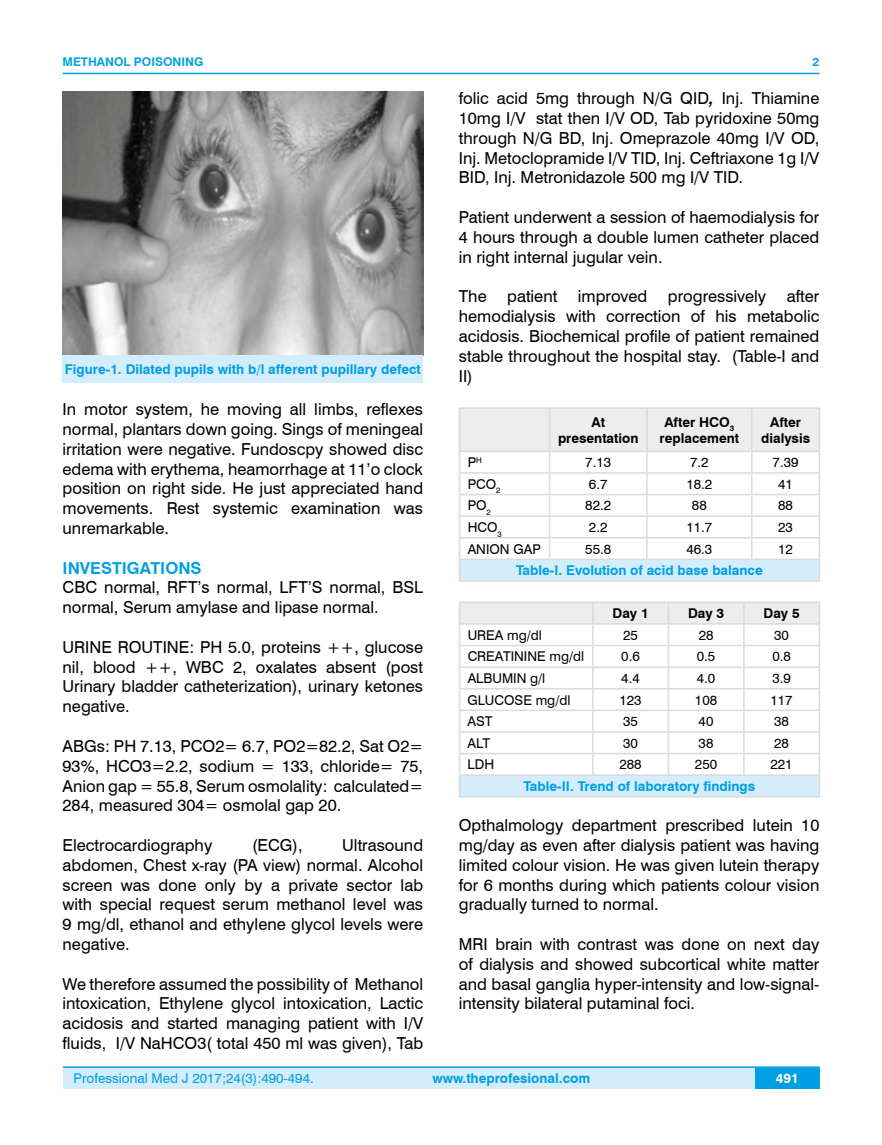
<style>
.page{position:relative;width:882px;height:1145px;background:#fff}
.page>*{position:absolute;margin:0;border:0;box-sizing:border-box;transform-origin:0 0}
.t1{font:16.5px/19.8px "Swiss 721 BT";color:#000;text-align:justify}
.t2{font:700 16.5px "Swiss 721 BT";color:#009fe3}
.t3{font:13.5px "Swiss 721 BT";color:#000}
.t4{font:700 13.5px "Swiss 721 BT";color:#009fe3}
.t5{font:700 13.5px/16.2px "Swiss 721 BT";color:#000;text-align:center}
.t6{font:13.5px "Swiss 721 BT";color:#009fe3}
.t7{font:700 13.5px "Swiss 721 BT";color:#fff}
.t8{font:700 12px "Swiss 721 BT";color:#009fe3}
.s1{font-weight:700;font-style:italic}
</style>
<div class="page">
<div style="left:63px;top:1067px;width:756px;height:21px;background:#d4edfc"></div>
<hr style="left:63px;top:1066px;width:756px;height:2px;background:#009fe3">
<div style="left:754px;top:1068px;width:65px;height:20px;background:#009fe3"></div>
<hr style="left:63px;top:73px;width:756px;height:1px;background:#009fe3">
<hr style="left:458px;top:407px;width:91px;height:2px;background:#dadada">
<hr style="left:458px;top:409px;width:2px;height:41px;background:#dadada">
<hr style="left:549px;top:407px;width:97px;height:2px;background:#dadada">
<hr style="left:646px;top:407px;width:105px;height:2px;background:#dadada">
<hr style="left:751px;top:407px;width:68px;height:2px;background:#dadada">
<hr style="left:458px;top:450px;width:91px;height:2px;background:#dadada">
<hr style="left:458px;top:452px;width:2px;height:20px;background:#dadada">
<hr style="left:458px;top:472px;width:91px;height:2px;background:#dadada">
<hr style="left:458px;top:474px;width:2px;height:20px;background:#dadada">
<hr style="left:458px;top:494px;width:91px;height:1px;background:#dadada">
<hr style="left:458px;top:495px;width:2px;height:20px;background:#dadada">
<hr style="left:458px;top:515px;width:91px;height:2px;background:#dadada">
<hr style="left:458px;top:517px;width:2px;height:20px;background:#dadada">
<hr style="left:458px;top:537px;width:91px;height:1px;background:#dadada">
<hr style="left:458px;top:538px;width:2px;height:20px;background:#dadada">
<hr style="left:458px;top:558px;width:91px;height:2px;background:#dadada">
<hr style="left:458px;top:560px;width:2px;height:20px;background:#dadada">
<svg style="left:460px;top:409px;width:359px;height:171px"></svg>
<hr style="left:458px;top:580px;width:91px;height:2px;background:#dadada">
<hr style="left:549px;top:580px;width:97px;height:2px;background:#dadada">
<hr style="left:646px;top:580px;width:105px;height:2px;background:#dadada">
<hr style="left:751px;top:580px;width:68px;height:2px;background:#dadada">
<hr style="left:458px;top:601px;width:134px;height:2px;background:#dadada">
<hr style="left:458px;top:603px;width:2px;height:20px;background:#dadada">
<hr style="left:592px;top:601px;width:76px;height:2px;background:#dadada">
<hr style="left:668px;top:601px;width:75px;height:2px;background:#dadada">
<hr style="left:743px;top:601px;width:76px;height:2px;background:#dadada">
<hr style="left:458px;top:623px;width:134px;height:1px;background:#dadada">
<hr style="left:458px;top:624px;width:2px;height:21px;background:#dadada">
<hr style="left:458px;top:645px;width:134px;height:1px;background:#dadada">
<hr style="left:458px;top:646px;width:2px;height:20px;background:#dadada">
<hr style="left:458px;top:666px;width:134px;height:2px;background:#dadada">
<hr style="left:458px;top:668px;width:2px;height:20px;background:#dadada">
<hr style="left:458px;top:688px;width:134px;height:1px;background:#dadada">
<hr style="left:458px;top:689px;width:2px;height:20px;background:#dadada">
<hr style="left:458px;top:709px;width:134px;height:2px;background:#dadada">
<hr style="left:458px;top:711px;width:2px;height:20px;background:#dadada">
<hr style="left:458px;top:731px;width:134px;height:1px;background:#dadada">
<hr style="left:458px;top:732px;width:2px;height:21px;background:#dadada">
<hr style="left:458px;top:753px;width:134px;height:1px;background:#dadada">
<hr style="left:458px;top:754px;width:2px;height:20px;background:#dadada">
<hr style="left:458px;top:774px;width:134px;height:2px;background:#dadada">
<hr style="left:458px;top:776px;width:2px;height:20px;background:#dadada">
<svg style="left:460px;top:603px;width:359px;height:193px"></svg>
<hr style="left:458px;top:796px;width:134px;height:1px;background:#dadada">
<hr style="left:592px;top:796px;width:76px;height:1px;background:#dadada">
<hr style="left:668px;top:796px;width:75px;height:1px;background:#dadada">
<hr style="left:743px;top:796px;width:76px;height:1px;background:#dadada">
<img style="left:63px;top:92px;width:360px;height:264px">
<div style="left:63px;top:356px;width:360px;height:27px;background:#d4edfc"></div>
<p class="t8" style="left:63px;top:53px;width:142px">METHANOL POISONING</p>
<p class="t4" style="left:65px;top:360px;width:357px">Figure-1. Dilated pupils with b/l afferent pupillary defect</p>
<p class="t1" style="left:63px;top:399px;width:362px">In motor system, he moving all limbs, reflexes normal, plantars down going. Sings of meningeal irritation were negative. Fundoscpy showed disc edema with erythema, heamorrhage at 11’o clock position on right side. He just appreciated hand movements. Rest systemic examination was unremarkable.</p>
<p class="t2" style="left:63px;top:556px;width:140px">INVESTIGATIONS</p>
<p class="t1" style="left:63px;top:577px;width:362px">CBC normal, RFT’s normal, LFT’S normal, BSL normal, Serum amylase and lipase normal.</p>
<p class="t1" style="left:63px;top:636px;width:362px">URINE ROUTINE: PH 5.0, proteins ++, glucose nil, blood ++, WBC 2, oxalates absent (post Urinary bladder catheterization), urinary ketones negative.</p>
<p class="t1" style="left:63px;top:735px;width:362px">ABGs: PH 7.13, PCO2= 6.7, PO2=82.2, Sat O2= 93%, HCO3=2.2, sodium = 133, chloride= 75, Anion gap = 55.8, Serum osmolality: calculated= 284, measured 304= osmolal gap 20.</p>
<p class="t1" style="left:63px;top:834px;width:151px">Electrocardiography</p>
<p class="t1" style="left:252px;top:834px;width:52px">(ECG),</p>
<p class="t1" style="left:63px;top:834px;width:362px;text-indent:279px">Ultrasound abdomen, Chest x-ray (PA view) normal. Alcohol screen was done only by a private sector lab with special request serum methanol level was 9 mg/dl, ethanol and ethylene glycol levels were negative.</p>
<p class="t1" style="left:63px;top:973px;width:362px">We therefore assumed the possibility of Methanol intoxication, Ethylene glycol intoxication, Lactic acidosis and started managing patient with I/V fluids, I/V NaHCO3( total 450 ml was given), Tab</p>
<p class="t8" style="left:812px;top:53px;width:8px">2</p>
<p class="t1" style="left:458px;top:88px;width:362px">folic acid 5mg through N/G QID<span class="s1">,</span> Inj. Thiamine 10mg I/V stat then I/V OD, Tab pyridoxine 50mg through N/G BD, Inj. Omeprazole 40mg I/V OD, Inj. Metoclopramide I/V TID, Inj. Ceftriaxone 1g I/V BID, Inj. Metronidazole 500 mg I/V TID.</p>
<p class="t1" style="left:458px;top:207px;width:362px">Patient underwent a session of haemodialysis for 4 hours through a double lumen catheter placed in right internal jugular vein.</p>
<p class="t1" style="left:458px;top:286px;width:362px">The patient improved progressively after hemodialysis with correction of his metabolic acidosis. Biochemical profile of patient remained stable throughout the hospital stay. (Table-I and II)</p>
<p class="t5" style="left:557px;top:413px;width:82px">At presentation</p>
<p class="t5" style="left:659px;top:413px;width:81px">After HCO<sub>3 </sub>replacement</p>
<p class="t5" style="left:760px;top:413px;width:50px">After dialysis</p>
<p class="t3" style="left:467px;top:453px;width:16px">P<sup>H</sup></p>
<p class="t3" style="left:585px;top:453px;width:27px">7.13</p>
<p class="t3" style="left:689px;top:453px;width:20px">7.2</p>
<p class="t3" style="left:772px;top:453px;width:27px">7.39</p>
<p class="t3" style="left:467px;top:475px;width:34px">PCO<sub>2</sub></p>
<p class="t3" style="left:588px;top:475px;width:20px">6.7</p>
<p class="t3" style="left:686px;top:475px;width:27px">18.2</p>
<p class="t3" style="left:777px;top:475px;width:16px">41</p>
<p class="t3" style="left:467px;top:496px;width:25px">PO<sub>2</sub></p>
<p class="t3" style="left:585px;top:496px;width:27px">82.2</p>
<p class="t3" style="left:691px;top:496px;width:16px">88</p>
<p class="t3" style="left:777px;top:496px;width:16px">88</p>
<p class="t3" style="left:467px;top:518px;width:36px">HCO<sub>3</sub></p>
<p class="t3" style="left:588px;top:518px;width:20px">2.2</p>
<p class="t3" style="left:686px;top:518px;width:27px">11.7</p>
<p class="t3" style="left:777px;top:518px;width:16px">23</p>
<p class="t3" style="left:467px;top:539px;width:75px">ANION GAP</p>
<p class="t3" style="left:585px;top:539px;width:27px">55.8</p>
<p class="t3" style="left:686px;top:539px;width:27px">46.3</p>
<p class="t3" style="left:777px;top:539px;width:16px">12</p>
<p class="t4" style="left:516px;top:561px;width:248px">Table-I. Evolution of acid base balance</p>
<p class="t5" style="left:612px;top:605px;width:38px">Day 1</p>
<p class="t5" style="left:687px;top:605px;width:38px">Day 3</p>
<p class="t5" style="left:763px;top:605px;width:38px">Day 5</p>
<p class="t3" style="left:467px;top:626px;width:76px">UREA mg/dl</p>
<p class="t3" style="left:623px;top:626px;width:16px">25</p>
<p class="t3" style="left:698px;top:626px;width:16px">28</p>
<p class="t3" style="left:773px;top:626px;width:16px">30</p>
<p class="t3" style="left:467px;top:647px;width:118px">CREATININE mg/dl</p>
<p class="t3" style="left:621px;top:647px;width:20px">0.6</p>
<p class="t3" style="left:696px;top:647px;width:20px">0.5</p>
<p class="t3" style="left:772px;top:647px;width:20px">0.8</p>
<p class="t3" style="left:467px;top:669px;width:79px">ALBUMIN g/l</p>
<p class="t3" style="left:621px;top:669px;width:20px">4.4</p>
<p class="t3" style="left:696px;top:669px;width:20px">4.0</p>
<p class="t3" style="left:772px;top:669px;width:20px">3.9</p>
<p class="t3" style="left:467px;top:690px;width:104px">GLUCOSE mg/dl</p>
<p class="t3" style="left:619px;top:690px;width:24px">123</p>
<p class="t3" style="left:694px;top:690px;width:24px">108</p>
<p class="t3" style="left:770px;top:690px;width:24px">117</p>
<p class="t3" style="left:467px;top:712px;width:27px">AST</p>
<p class="t3" style="left:622px;top:712px;width:16px">35</p>
<p class="t3" style="left:698px;top:712px;width:16px">40</p>
<p class="t3" style="left:773px;top:712px;width:16px">38</p>
<p class="t3" style="left:467px;top:734px;width:24px">ALT</p>
<p class="t3" style="left:622px;top:734px;width:16px">30</p>
<p class="t3" style="left:698px;top:734px;width:16px">38</p>
<p class="t3" style="left:773px;top:734px;width:16px">28</p>
<p class="t3" style="left:467px;top:755px;width:28px">LDH</p>
<p class="t3" style="left:619px;top:755px;width:24px">288</p>
<p class="t3" style="left:694px;top:755px;width:24px">250</p>
<p class="t3" style="left:770px;top:755px;width:24px">221</p>
<p class="t4" style="left:523px;top:777px;width:233px">Table-II. Trend of laboratory findings</p>
<p class="t1" style="left:458px;top:814px;width:362px">Opthalmology department prescribed lutein 10 mg/day as even after dialysis patient was having limited colour vision. He was given lutein therapy for 6 months during which patients colour vision gradually turned to normal.</p>
<p class="t1" style="left:458px;top:933px;width:362px">MRI brain with contrast was done on next day of dialysis and showed subcortical white matter and basal ganglia hyper-intensity and low-signal&shy;intensity bilateral putaminal foci.</p>
<p class="t6" style="left:74px;top:1069px;width:241px">Professional Med J 2017;24(3):490-494.</p>
<p class="t4" style="left:432px;top:1069px;width:159px">www.theprofesional.com</p>
<p class="t7" style="left:775px;top:1069px;width:24px">491</p>
</div>
